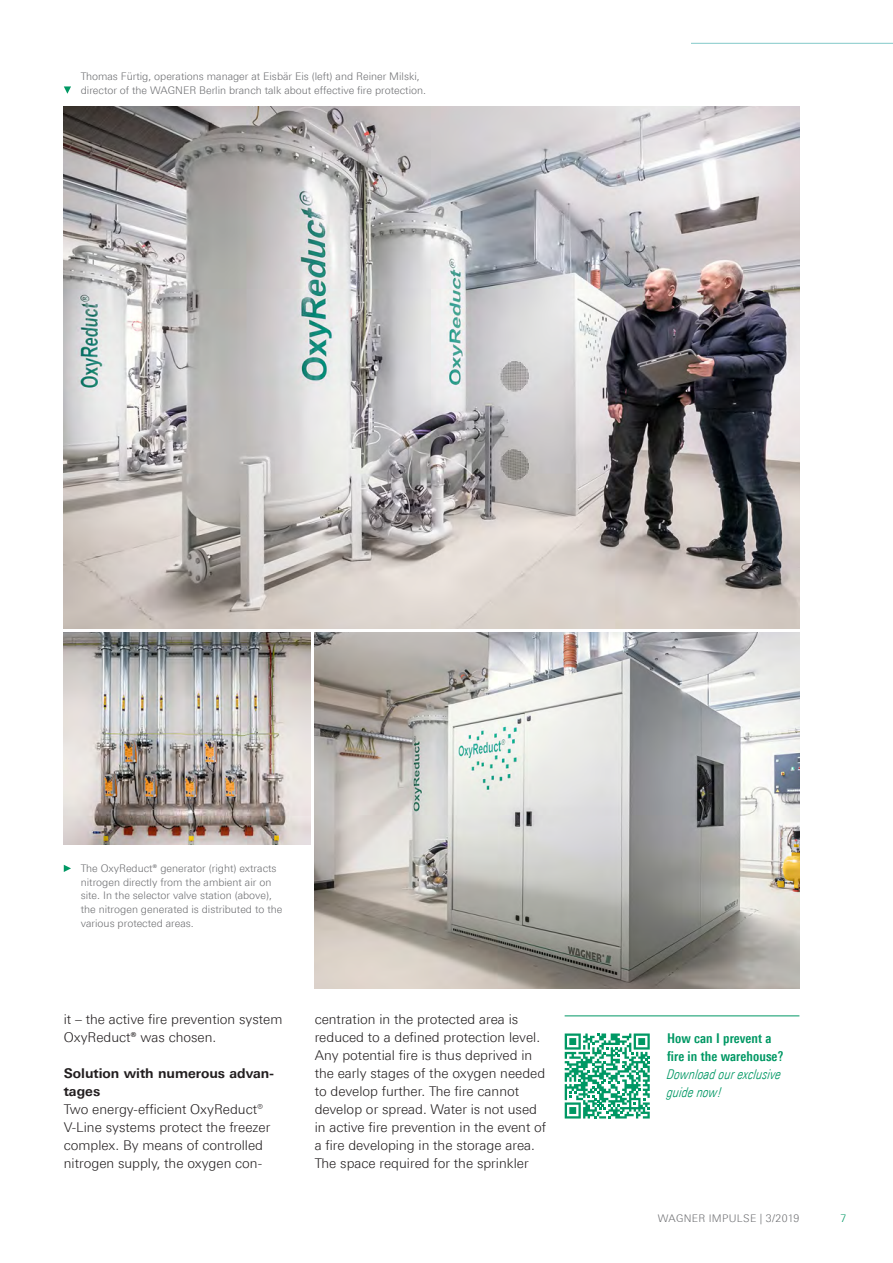
<style>
.page{position:relative;width:893px;height:1263px;background:#fff}
.page>*{position:absolute;margin:0;border:0;box-sizing:border-box;transform-origin:0 0}
.t1{font:300 13.5px/18px "LT Univers Basic";color:#231f20}
.t2{font:700 condensed 13.5px/18px "LT Univers";letter-spacing:.005em;color:#009864}
.t3{font:700 13.5px/18px "LT Univers Basic";color:#231f20}
.t4{font:italic 300 condensed 13.5px/18px "LT Univers";letter-spacing:.005em;color:#009864}
.t5{font:300 10.5px/13.5px "LT Univers Basic";color:#6c6d70}
.t6{font:300 10.5px "LT Univers Basic";letter-spacing:.03em;color:#6c6d70}
.t7{font:300 10.5px "LT Univers Basic";color:#009864}
.s1{font-weight:700}
</style>
<div class="page">
<img style="left:64px;top:106px;width:735px;height:522px">
<hr style="left:691px;top:43px;width:202px;height:1px;background:#83c9c9">
<img style="left:315px;top:633px;width:484px;height:355px">
<svg style="left:64px;top:86px;width:7px;height:8px"></svg>
<svg style="left:64px;top:865px;width:7px;height:7px"></svg>
<img style="left:64px;top:633px;width:246px;height:211px">
<hr style="left:565px;top:1015px;width:234px;height:1px;background:#009864">
<svg style="left:565px;top:1033px;width:85px;height:85px"></svg>
<p class="t5" style="left:81px;top:70px;width:347px">Thomas Fürtig, operations manager at Eisbär Eis (left) and Reiner Milski, director of the WAGNER Berlin branch talk about effective fire protection.</p>
<p class="t5" style="left:81px;top:862px;width:203px">The OxyReduct<span class="s1">®</span> generator (right) extracts nitrogen directly from the ambient air on site. In the selector valve station (above), the nitrogen generated is distributed to the various protected areas.</p>
<p class="t1" style="left:64px;top:1010px;width:220px">it – the active fire prevention system<br>OxyReduct<span class="s1">®</span> was chosen.</p>
<p class="t3" style="left:64px;top:1064px;width:211px">Solution with numerous advan&shy;tages</p>
<p class="t1" style="left:64px;top:1100px;width:208px">Two energy-efficient OxyReduct® V-Line systems protect the freezer complex. By means of controlled nitrogen supply, the oxygen con-</p>
<p class="t1" style="left:315px;top:1010px;width:233px">centration in the protected area is reduced to a defined protection level.<br>Any potential fire is thus deprived in the early stages of the oxygen needed to develop further. The fire cannot develop or spread. Water is not used in active fire prevention in the event of a fire developing in the storage area.<br>The space required for the sprinkler</p>
<p class="t2" style="left:667px;top:1029px;width:118px">How can I prevent a fire in the warehouse?</p>
<p class="t4" style="left:667px;top:1065px;width:116px">Download our exclusive guide now!</p>
<p class="t6" style="left:658px;top:1212px;width:143px">WAGNER IMPULSE | 3/2019</p>
<p class="t7" style="left:840px;top:1212px;width:7px">7</p>
</div>
